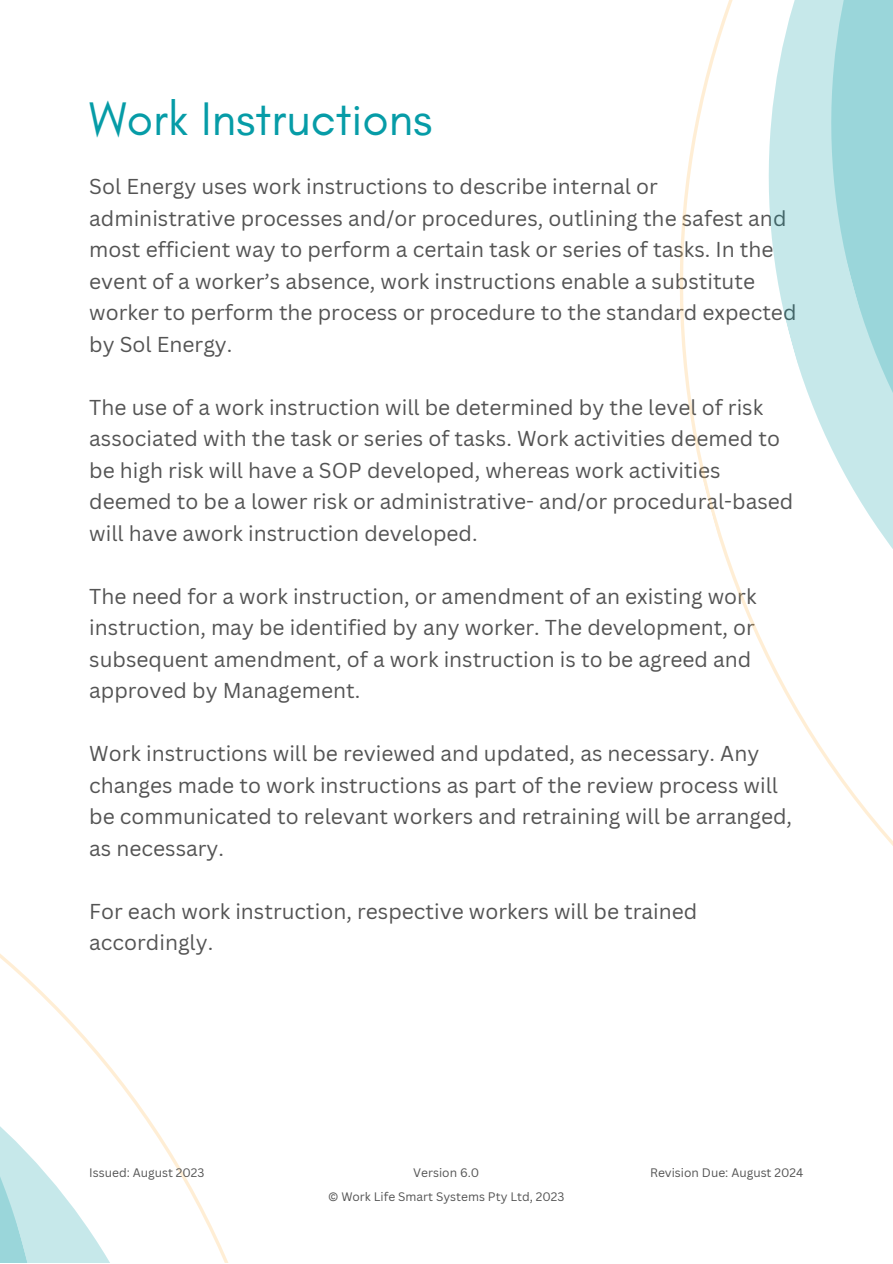
<style>
.page{position:relative;width:893px;height:1264px;background:#fff}
.page>*{position:absolute;margin:0;border:0;box-sizing:border-box;transform-origin:0 0}
.t1{font:48px "Glacial Indifference";color:#069ca7}
.t2{font:21px/31.5px "Canva Sans";color:#545454}
.t3{font:12px "Canva Sans";color:#545454}
</style>
<div class="page">
<svg style="left:112px;top:1069px;width:116px;height:193px"></svg>
<svg style="left:0;top:954px;width:112px;height:308px"></svg>
<svg style="left:701px;top:0;width:191px;height:845px"></svg>
<svg style="left:763px;top:0;width:129px;height:811px"></svg>
<p class="t1" style="left:89px;top:89px;width:345px">Work Instructions</p>
<p class="t2" style="left:89px;top:170px;width:708px">Sol Energy uses work instructions to describe internal or administrative processes and/or procedures, outlining the safest and most efficient way to perform a certain task or series of tasks. In the event of a worker’s absence, work instructions enable a substitute worker to perform the process or procedure to the standard expected by Sol Energy.</p>
<p class="t2" style="left:89px;top:391px;width:705px">The use of a work instruction will be determined by the level of risk associated with the task or series of tasks. Work activities deemed to be high risk will have a SOP developed, whereas work activities deemed to be a lower risk or administrative- and/or procedural-based will have awork instruction developed.</p>
<p class="t2" style="left:89px;top:580px;width:668px">The need for a work instruction, or amendment of an existing work instruction, may be identified by any worker. The development, or subsequent amendment, of a work instruction is to be agreed and approved by Management.</p>
<p class="t2" style="left:89px;top:737px;width:704px">Work instructions will be reviewed and updated, as necessary. Any changes made to work instructions as part of the review process will be communicated to relevant workers and retraining will be arranged, as necessary.</p>
<p class="t2" style="left:89px;top:894px;width:609px">For each work instruction, respective workers will be trained accordingly.</p>
<p class="t3" style="left:89px;top:1164px;width:117px">Issued: August 2023</p>
<p class="t3" style="left:413px;top:1164px;width:68px">Version 6.0</p>
<p class="t3" style="left:328px;top:1188px;width:238px">© Work Life Smart Systems Pty Ltd, 2023</p>
<p class="t3" style="left:650px;top:1164px;width:155px">Revision Due: August 2024</p>
</div>
